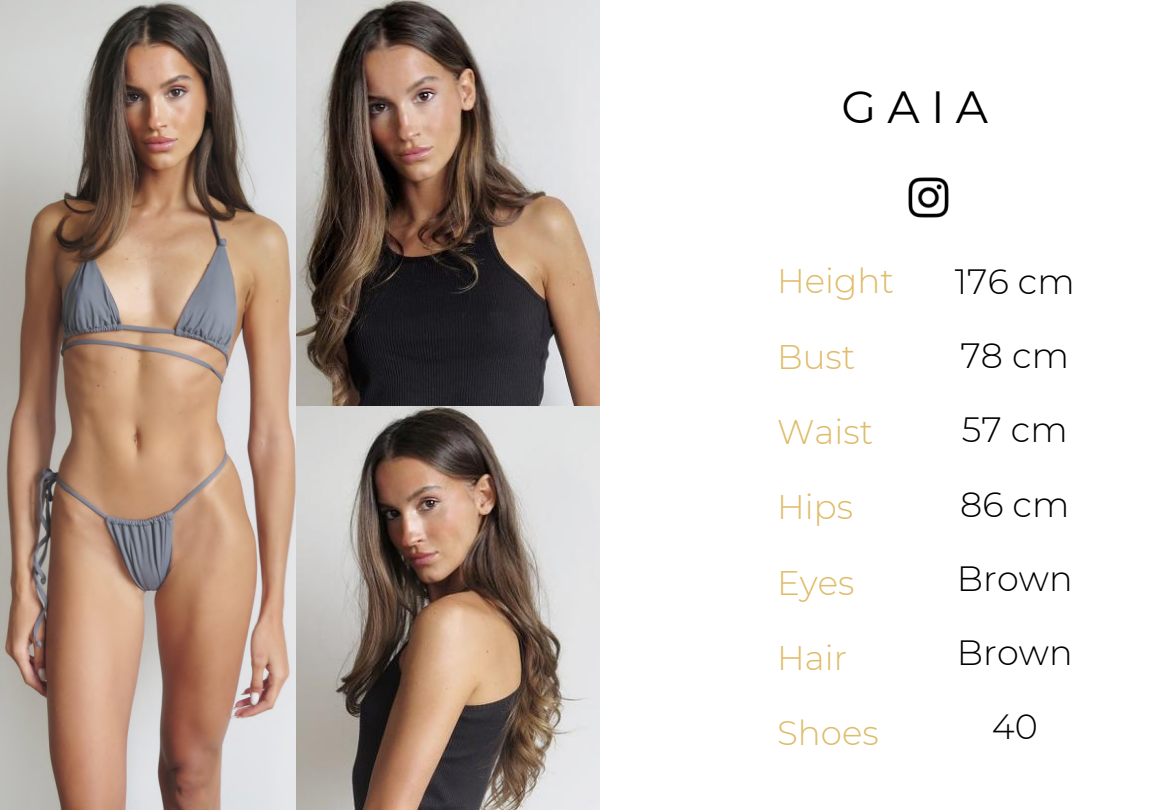
<style>
.page{position:relative;width:1170px;height:810px;background:#fff}
.page>*{position:absolute;margin:0;border:0;box-sizing:border-box;transform-origin:0 0}
.t1{font:45px "Montserrat";color:#000}
.t2{font:300 35.1px/74.2px "Montserrat";color:#000;text-align:center}
.t3{font:300 34.05px "Montserrat";color:#dfbc6a}
</style>
<div class="page">
<img style="left:908px;top:177px;width:41px;height:41px">
<img style="left:0;top:0;width:599px;height:810px">
<h1 class="t1" style="left:842px;top:79px;width:148px">GAIA</h1>
<p class="t3" style="left:777px;top:260px;width:119px">Height</p>
<p class="t3" style="left:777px;top:336px;width:80px">Bust</p>
<p class="t3" style="left:777px;top:411px;width:98px">Waist</p>
<p class="t3" style="left:777px;top:486px;width:78px">Hips</p>
<p class="t3" style="left:777px;top:562px;width:79px">Eyes</p>
<p class="t3" style="left:777px;top:637px;width:72px">Hair</p>
<p class="t3" style="left:777px;top:712px;width:103px">Shoes</p>
<p class="t2" style="left:955px;top:244px;width:121px">176 cm<br>78 cm<br>57 cm<br>86 cm<br>Brown<br>Brown<br>40</p>
</div>
